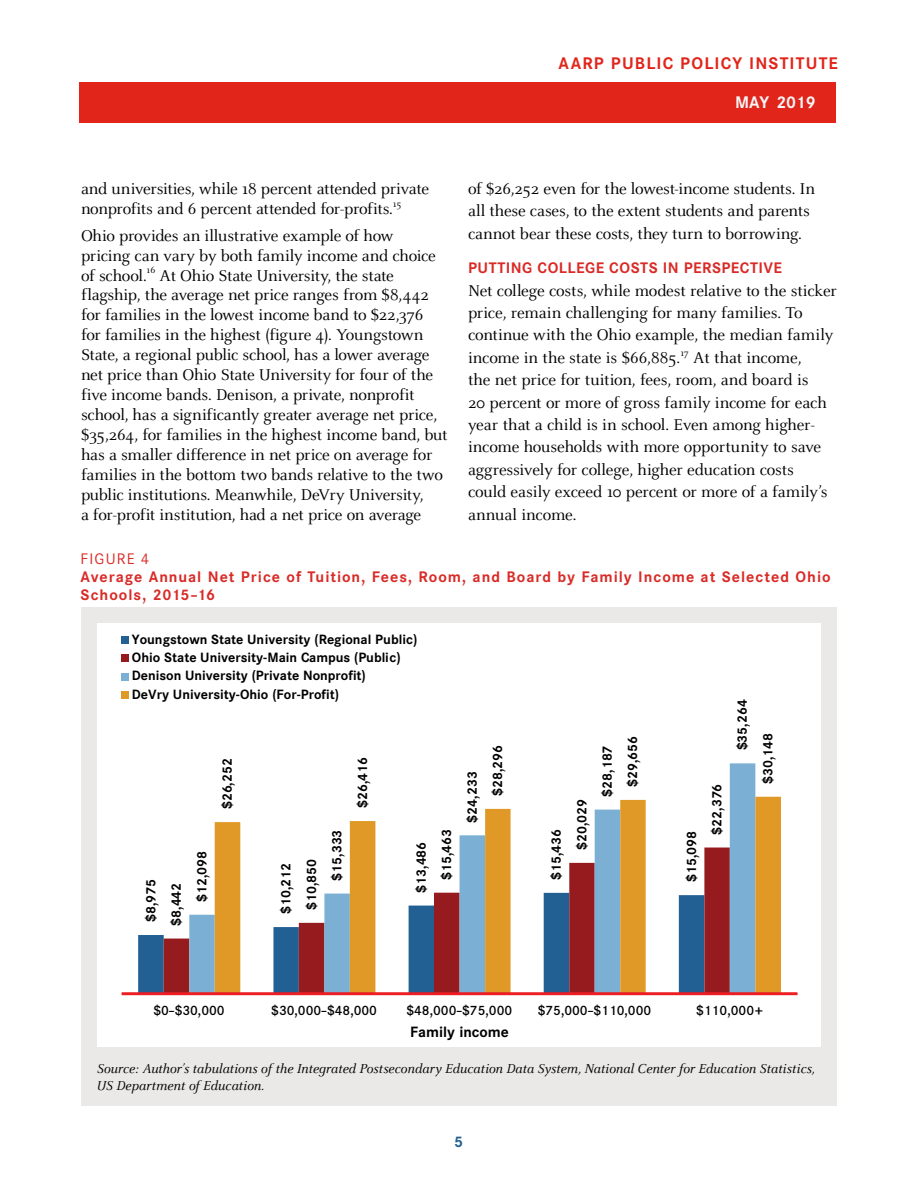
<style>
.page{position:relative;width:918px;height:1188px;background:#fff}
.page>*{position:absolute;margin:0;border:0;box-sizing:border-box;transform-origin:0 0}
.t1{font:17.25px/20px "Celeste Pro";letter-spacing:-.015em;color:#000}
.t2{font:700 16.5px "Corporate S";letter-spacing:.07em;color:#e1251b}
.t3{font:700 16.5px "Corporate S";letter-spacing:-.01em;color:#f6f6f7}
.t4{font:700 15px/18px "Corporate S";letter-spacing:.06em;color:#d92b27}
.t5{font:700 15px "Corporate S";letter-spacing:.03em;color:#d92b27}
.t6{font:15px "Corporate S";letter-spacing:.08em;color:#d92b27}
.t7{font:700 15px "Corporate S";color:#236092}
.Division{font:700 14.7px "Corporate S";color:#000}
.TableSource{font:italic 14.25px/17.2px "Celeste Pro";letter-spacing:-.005em;color:#000}
.Division-2{font:700 13.2px/18.3px "Corporate S";color:#000}
.Division-3{font:500 13.2px "Corporate S";color:#000}
</style>
<div class="page">
<div style="left:80px;top:83px;width:756px;height:40px;background:#e1251b"></div>
<div style="left:81px;top:608px;width:756px;height:498px;background:#eae9e8"></div>
<div style="left:97px;top:624px;width:723px;height:423px;background:#fff"></div>
<svg style="left:138px;top:935px;width:26px;height:57px"></svg>
<svg style="left:164px;top:938px;width:25px;height:54px"></svg>
<svg style="left:189px;top:763px;width:566px;height:229px"></svg>
<svg style="left:215px;top:797px;width:566px;height:195px"></svg>
<hr style="left:122px;top:992px;width:675px;height:3px;background:#ed1d24">
<div style="left:121px;top:636px;width:8px;height:8px;background:#226093"></div>
<div style="left:121px;top:655px;width:8px;height:7px;background:#961b1e"></div>
<div style="left:121px;top:673px;width:8px;height:7px;background:#7bafd4"></div>
<div style="left:121px;top:691px;width:8px;height:8px;background:#e09826"></div>
<p class="t2" style="left:559px;top:53px;width:281px">AARP PUBLIC POLICY INSTITUTE</p>
<p class="t3" style="left:735px;top:92px;width:82px">MAY 2019</p>
<p class="t1" style="left:81px;top:178px;width:350px">and universities, while 18 percent attended private nonprofits and 6 percent attended for-profits.<sup>15</sup></p>
<p class="t1" style="left:81px;top:225px;width:368px">Ohio provides an illustrative example of how<br>pricing can vary by both family income and choice of school.<sup>16</sup> At Ohio State University, the state flagship, the average net price ranges from $8,442 for families in the lowest income band to $22,376 for families in the highest (figure 4). Youngstown State, a regional public school, has a lower average net price than Ohio State University for four of the five income bands. Denison, a private, nonprofit school, has a significantly greater average net price, $35,264, for families in the highest income band, but has a smaller difference in net price on average for families in the bottom two bands relative to the two public institutions. Meanwhile, DeVry University,<br>a for-profit institution, had a net price on average</p>
<p class="t1" style="left:468px;top:177px;width:349px;line-height:22.4px">of $26,252 even for the lowest-income students. In all these cases, to the extent students and parents cannot bear these costs, they turn to borrowing.</p>
<h2 class="t5" style="left:468px;top:259px;width:316px">PUTTING COLLEGE COSTS IN PERSPECTIVE</h2>
<p class="t1" style="left:468px;top:279px;width:370px;line-height:22.4px">Net college costs, while modest relative to the sticker price, remain challenging for many families. To continue with the Ohio example, the median family income in the state is $66,885.<sup>17</sup> At that income,<br>the net price for tuition, fees, room, and board is<br>20 percent or more of gross family income for each year that a child is in school. Even among higher&shy;income households with more opportunity to save aggressively for college, higher education costs<br>could easily exceed 10 percent or more of a family’s annual income.</p>
<p class="t6" style="left:81px;top:550px;width:70px">FIGURE 4</p>
<p class="t4" style="left:81px;top:568px;width:752px">Average Annual Net Price of Tuition, Fees, Room, and Board by Family Income at Selected Ohio<br>Schools, 2015–16</p>
<p class="Division-2" style="left:132px;top:630px;width:287px">Youngstown State University (Regional Public)<br>Ohio State University-Main Campus (Public)<br>Denison University (Private Nonprofit)<br>DeVry University-Ohio (For-Profit)</p>
<p class="Division-2" style="left:142px;top:922px;width:45px;rotate:-90deg">$8,975</p>
<p class="Division-2" style="left:167px;top:926px;width:45px;rotate:-90deg">$8,442</p>
<p class="Division-2" style="left:193px;top:902px;width:53px;rotate:-90deg">$12,098</p>
<p class="Division-2" style="left:218px;top:809px;width:53px;rotate:-90deg">$26,252</p>
<p class="Division-2" style="left:353px;top:808px;width:53px;rotate:-90deg">$26,416</p>
<p class="Division-2" style="left:277px;top:914px;width:53px;rotate:-90deg">$10,212</p>
<p class="Division-2" style="left:303px;top:910px;width:53px;rotate:-90deg">$10,850</p>
<p class="Division-2" style="left:328px;top:881px;width:53px;rotate:-90deg">$15,333</p>
<p class="Division-2" style="left:412px;top:893px;width:53px;rotate:-90deg">$13,486</p>
<p class="Division-2" style="left:438px;top:880px;width:53px;rotate:-90deg">$15,463</p>
<p class="Division-2" style="left:463px;top:823px;width:53px;rotate:-90deg">$24,233</p>
<p class="Division-2" style="left:733px;top:750px;width:53px;rotate:-90deg">$35,264</p>
<p class="Division-2" style="left:489px;top:796px;width:53px;rotate:-90deg">$28,296</p>
<p class="Division-2" style="left:624px;top:787px;width:53px;rotate:-90deg">$29,656</p>
<p class="Division-2" style="left:759px;top:784px;width:53px;rotate:-90deg">$30,148</p>
<p class="Division-2" style="left:598px;top:797px;width:53px;rotate:-90deg">$28,187</p>
<p class="Division-2" style="left:708px;top:835px;width:53px;rotate:-90deg">$22,376</p>
<p class="Division-2" style="left:573px;top:850px;width:53px;rotate:-90deg">$20,029</p>
<p class="Division-2" style="left:547px;top:880px;width:53px;rotate:-90deg">$15,436</p>
<p class="Division-2" style="left:682px;top:882px;width:53px;rotate:-90deg">$15,098</p>
<p class="Division-3" style="left:153px;top:1002px;width:73px">$0–$30,000</p>
<p class="Division-3" style="left:271px;top:1002px;width:107px">$30,000–$48,000</p>
<p class="Division-3" style="left:406px;top:1002px;width:107px">$48,000–$75,000</p>
<p class="Division-3" style="left:538px;top:1002px;width:115px">$75,000–$110,000</p>
<p class="Division-3" style="left:696px;top:1002px;width:69px">$110,000+</p>
<p class="Division" style="left:410px;top:1023px;width:100px">Family income</p>
<p class="TableSource" style="left:97px;top:1059px;width:719px">Source: Author’s tabulations of the Integrated Postsecondary Education Data System, National Center for Education Statistics,<br>US Department of Education.</p>
<p class="t7" style="left:454px;top:1133px;width:11px">5</p>
</div>
